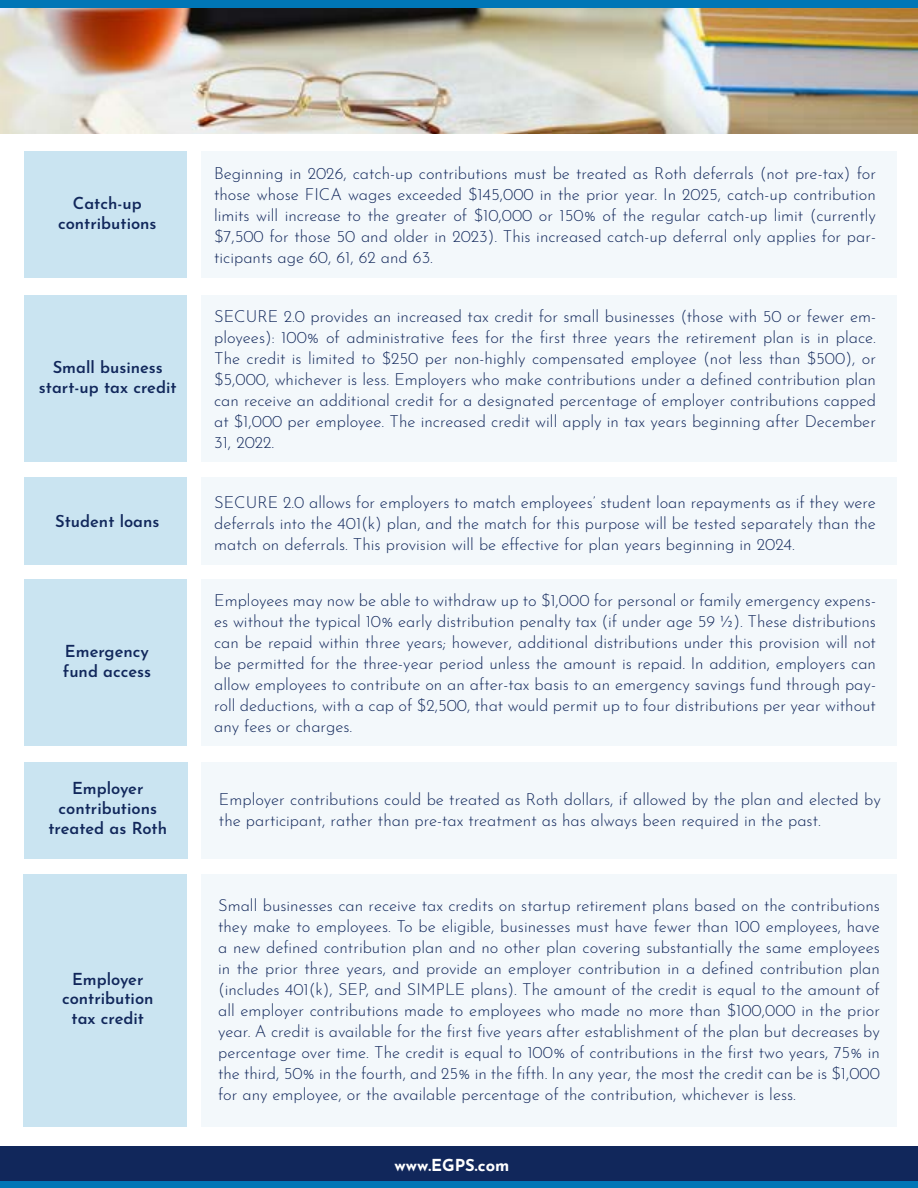
<style>
.page{position:relative;width:918px;height:1188px;background:#fff}
.page>*{position:absolute;margin:0;border:0;box-sizing:border-box;transform-origin:0 0}
.t1{font:300 16.5px/21px "Josefin Sans";color:#11275b;text-align:justify}
.t2{font:600 16.5px/19.8px "Josefin Sans";color:#11275b;text-align:center}
.t3{font:700 16.5px "Josefin Sans";color:#fff}
</style>
<div class="page">
<img style="left:0;top:8px;width:918px;height:126px">
<div style="left:201px;top:762px;width:696px;height:96px;background:#f3f8fb"></div>
<div style="left:25px;top:762px;width:163px;height:96px;background:#cae4f1"></div>
<div style="left:0;top:0;width:918px;height:8px;background:#0076b6"></div>
<div style="left:201px;top:295px;width:695px;height:167px;background:#f3f8fb"></div>
<div style="left:201px;top:151px;width:695px;height:127px;background:#f3f8fb"></div>
<div style="left:25px;top:151px;width:162px;height:127px;background:#cae4f1"></div>
<div style="left:25px;top:295px;width:162px;height:167px;background:#cae4f1"></div>
<div style="left:201px;top:477px;width:695px;height:88px;background:#f3f8fb"></div>
<div style="left:25px;top:477px;width:162px;height:88px;background:#cae4f1"></div>
<div style="left:201px;top:579px;width:695px;height:167px;background:#f3f8fb"></div>
<div style="left:25px;top:579px;width:162px;height:167px;background:#cae4f1"></div>
<div style="left:201px;top:874px;width:695px;height:253px;background:#f3f8fb"></div>
<div style="left:24px;top:874px;width:163px;height:253px;background:#cae4f1"></div>
<div style="left:0;top:1146px;width:918px;height:42px;background:#11275b"></div>
<div style="left:0;top:1182px;width:918px;height:6px;background:#0076b6"></div>
<p class="t2" style="left:58px;top:191px;width:100px">Catch-up contributions</p>
<p class="t2" style="left:39px;top:355px;width:139px">Small business start-up tax credit</p>
<p class="t2" style="left:55px;top:509px;width:106px">Student loans</p>
<p class="t2" style="left:63px;top:639px;width:90px;text-align:left">Emergency fund access</p>
<p class="t2" style="left:48px;top:776px;width:120px">Employer contributions treated as Roth</p>
<p class="t2" style="left:62px;top:967px;width:93px">Employer contribution tax credit</p>
<p class="t1" style="left:214px;top:161px;width:663px">Beginning in 2026, catch-up contributions must be treated as Roth deferrals (not pre-tax) for those whose FICA wages exceeded $145,000 in the prior year. In 2025, catch-up contribution limits will increase to the greater of $10,000 or 150% of the regular catch-up limit (currently $7,500 for those 50 and older in 2023). This increased catch-up deferral only applies for par&shy;ticipants age 60, 61, 62 and 63.</p>
<p class="t1" style="left:214px;top:304px;width:663px">SECURE 2.0 provides an increased tax credit for small businesses (those with 50 or fewer em&shy;ployees): 100% of administrative fees for the first three years the retirement plan is in place.<br>The credit is limited to $250 per non-highly compensated employee (not less than $500), or $5,000, whichever is less. Employers who make contributions under a defined contribution plan can receive an additional credit for a designated percentage of employer contributions capped at $1,000 per employee. The increased credit will apply in tax years beginning after December 31, 2022.</p>
<p class="t1" style="left:214px;top:490px;width:663px">SECURE 2.0 allows for employers to match employees’ student loan repayments as if they were deferrals into the 401(k) plan, and the match for this purpose will be tested separately than the match on deferrals. This provision will be effective for plan years beginning in 2024.</p>
<p class="t1" style="left:214px;top:588px;width:663px">Employees may now be able to withdraw up to $1,000 for personal or family emergency expens&shy;es without the typical 10% early distribution penalty tax (if under age 59 ½). These distributions can be repaid within three years; however, additional distributions under this provision will not be permitted for the three-year period unless the amount is repaid. In addition, employers can allow employees to contribute on an after-tax basis to an emergency savings fund through pay&shy;roll deductions, with a cap of $2,500, that would permit up to four distributions per year without any fees or charges.</p>
<p class="t1" style="left:219px;top:787px;width:663px">Employer contributions could be treated as Roth dollars, if allowed by the plan and elected by the participant, rather than pre-tax treatment as has always been required in the past.</p>
<p class="t1" style="left:218px;top:893px;width:663px">Small businesses can receive tax credits on startup retirement plans based on the contributions they make to employees. To be eligible, businesses must have fewer than 100 employees, have a new defined contribution plan and no other plan covering substantially the same employees in the prior three years, and provide an employer contribution in a defined contribution plan (includes 401(k), SEP, and SIMPLE plans). The amount of the credit is equal to the amount of all employer contributions made to employees who made no more than $100,000 in the prior year. A credit is available for the first five years after establishment of the plan but decreases by percentage over time. The credit is equal to 100% of contributions in the first two years, 75% in the third, 50% in the fourth, and 25% in the fifth. In any year, the most the credit can be is $1,000 for any employee, or the available percentage of the contribution, whichever is less.</p>
<p class="t3" style="left:395px;top:1150px;width:116px">www.EGPS.com</p>
</div>
